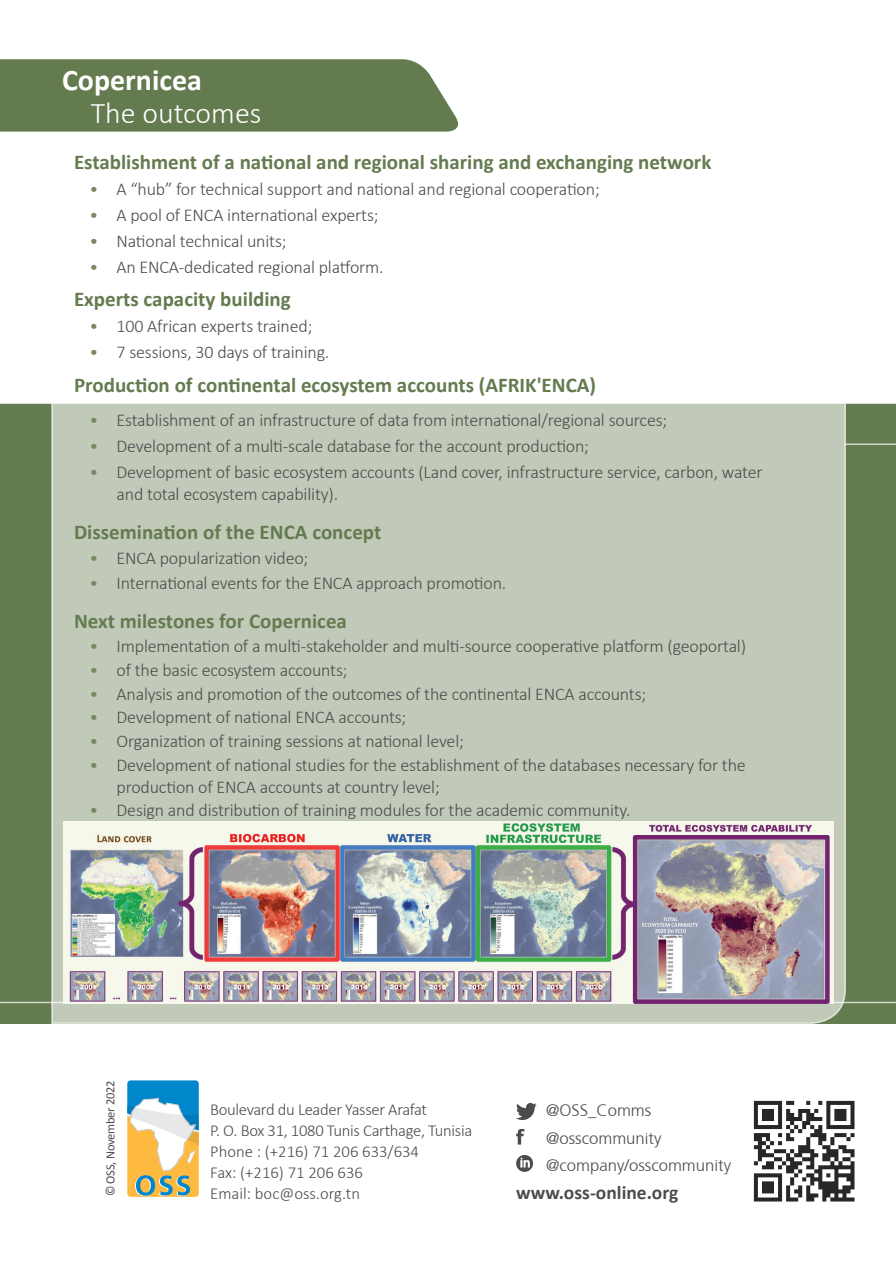
<style>
.page{position:relative;width:896px;height:1265px;background:#fff}
.page>*{position:absolute;margin:0;border:0;box-sizing:border-box;transform-origin:0 0}
.t1{font:300 30px "Calibri";color:#fff}
.t2{font:700 30px "Calibri";color:#fff}
.t3{font:700 21px "Calibri";color:#647b4f}
.t4{font:700 19.5px "Calibri";color:#4b4c4d}
.t5{font:300 18px/21.6px "Calibri";letter-spacing:-.01em;color:#4b4c4d}
.t6{font:300 16.65px/20.9px "Calibri";letter-spacing:-.02em;color:#4b4c4d}
.t7{font:300 16.65px/27.6px "Frutiger";color:#4b4c4d}
.t8{font:12.45px "Calibri";letter-spacing:-.02em;color:#4b4c4d}
.s1{color:#768962}
</style>
<div class="page">
<div style="left:0;top:442px;width:896px;height:561px;background:#647b4f"></div>
<svg style="left:127px;top:1080px;width:72px;height:117px"></svg>
<svg style="left:516px;top:1128px;width:9px;height:16px"></svg>
<svg style="left:516px;top:1103px;width:21px;height:17px"></svg>
<svg style="left:516px;top:1155px;width:17px;height:16px"></svg>
<img style="left:753px;top:1100px;width:102px;height:102px">
<div style="left:51px;top:403px;width:795px;height:621px;background:#c1cab8"></div>
<img style="left:63px;top:821px;width:771px;height:182px">
<div style="left:0;top:59px;width:458px;height:73px;background:#647b4f"></div>
<h1 class="t2" style="left:62px;top:61px;width:141px">Copernicea</h1>
<h1 class="t1" style="left:91px;top:94px;width:172px">The outcomes</h1>
<p class="t3" style="left:74px;top:149px;width:639px">Establishment of a national and regional sharing and exchanging network</p>
<p class="t5" style="left:90px;top:177px;width:512px"><span class="s1">•</span> A “hub” for technical support and national and regional cooperation;</p>
<p class="t5" style="left:90px;top:203px;width:290px"><span class="s1">•</span> A pool of ENCA international experts;</p>
<p class="t5" style="left:90px;top:229px;width:198px"><span class="s1">•</span> National technical units;</p>
<p class="t5" style="left:90px;top:255px;width:296px"><span class="s1">•</span> An ENCA-dedicated regional platform.</p>
<p class="t3" style="left:74px;top:286px;width:218px">Experts capacity building</p>
<p class="t5" style="left:90px;top:314px;width:224px"><span class="s1">•</span> 100 African experts trained;</p>
<p class="t5" style="left:90px;top:340px;width:241px"><span class="s1">•</span> 7 sessions, 30 days of training.</p>
<p class="t3" style="left:74px;top:371px;width:523px">Production of continental ecosystem accounts (AFRIK'ENCA)</p>
<p class="t5" style="left:90px;top:408px;width:579px"><span class="s1">•</span> Establishment of an infrastructure of data from international/regional sources;</p>
<p class="t5" style="left:90px;top:434px;width:501px"><span class="s1">•</span> Development of a multi-scale database for the account production;</p>
<p class="t5" style="left:117px;top:460px;width:647px;text-indent:-27px"><span class="s1">•</span> Development of basic ecosystem accounts (Land cover, infrastructure service, carbon, water and total ecosystem capability).</p>
<p class="t3" style="left:74px;top:518px;width:309px">Dissemination of the ENCA concept</p>
<p class="t5" style="left:90px;top:546px;width:220px"><span class="s1">•</span> ENCA popularization video;</p>
<p class="t5" style="left:90px;top:571px;width:418px"><span class="s1">•</span> International events for the ENCA approach promotion.</p>
<p class="t3" style="left:74px;top:608px;width:274px">Next milestones for Copernicea</p>
<p class="t5" style="left:90px;top:634px;width:658px"><span class="s1">•</span> Implementation of a multi-stakeholder and multi-source cooperative platform (geoportal)</p>
<p class="t5" style="left:90px;top:658px;width:259px"><span class="s1">•</span> of the basic ecosystem accounts;</p>
<p class="t5" style="left:90px;top:682px;width:558px"><span class="s1">•</span> Analysis and promotion of the outcomes of the continental ENCA accounts;</p>
<p class="t5" style="left:90px;top:705px;width:318px"><span class="s1">•</span> Development of national ENCA accounts;</p>
<p class="t5" style="left:90px;top:729px;width:376px"><span class="s1">•</span> Organization of training sessions at national level;</p>
<p class="t5" style="left:117px;top:753px;width:631px;text-indent:-27px"><span class="s1">•</span> Development of national studies for the establishment of the databases necessary for the production of ENCA accounts at country level;</p>
<p class="t5" style="left:90px;top:798px;width:542px"><span class="s1">•</span> Design and distribution of training modules for the academic community.</p>
<p class="t8" style="left:103px;top:1196px;width:118px;rotate:-90deg">© OSS, November 2022</p>
<p class="t6" style="left:210px;top:1098px;width:263px">Boulevard du Leader Yasser Arafat<br>P. O. Box 31, 1080 Tunis Carthage, Tunisia<br>Phone : (+216) 71 206 633/634<br>Fax: (+216) 71 206 636<br>Email: boc@oss.org.tn</p>
<p class="t7" style="left:546px;top:1095px;width:186px">@OSS_Comms @osscommunity @company/osscommunity</p>
<p class="t4" style="left:516px;top:1179px;width:164px">www.oss-online.org</p>
</div>
